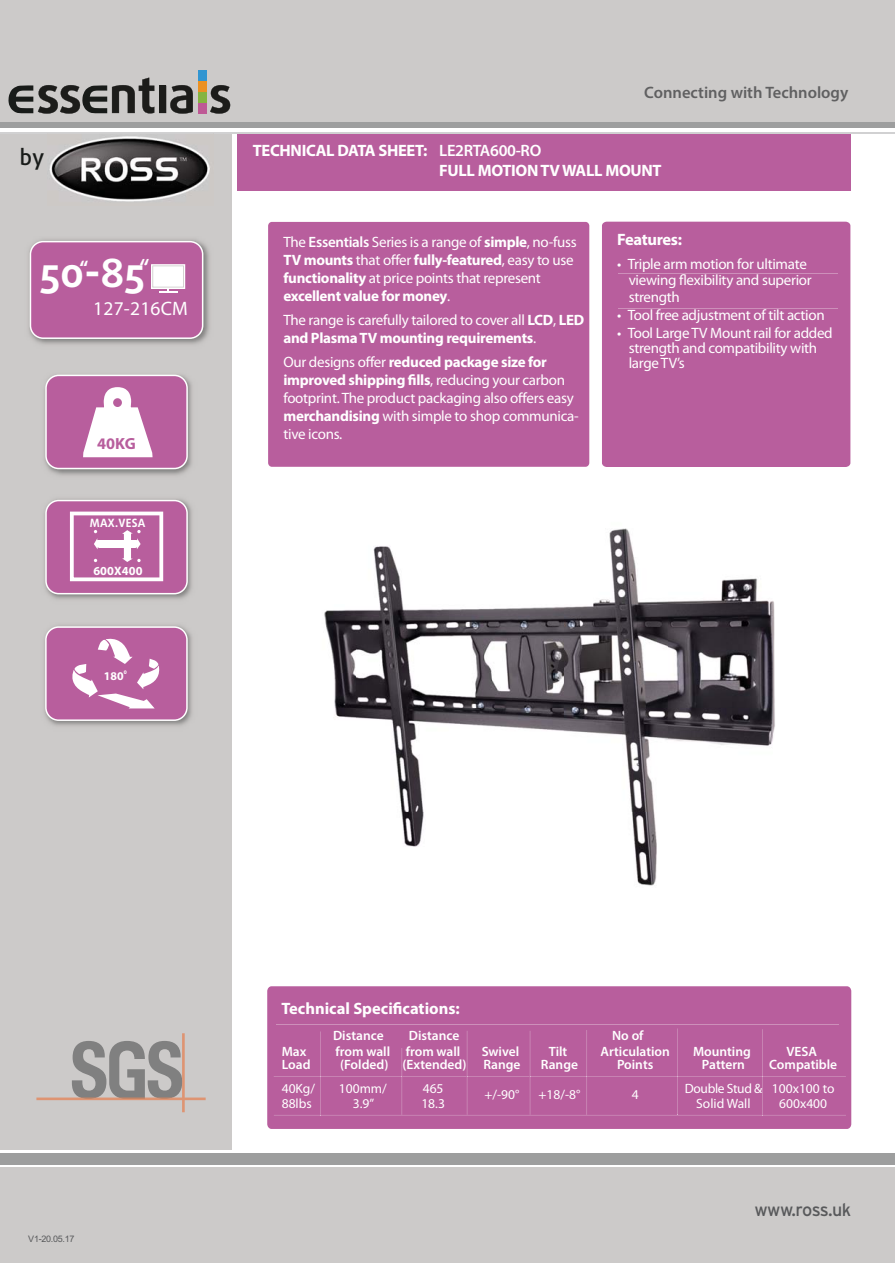
<style>
.page{position:relative;width:895px;height:1263px;background:#fff}
.page>*{position:absolute;margin:0;border:0;box-sizing:border-box;transform-origin:0 0}
.t1{font:700 40.2px "Daxline Pro";color:#fff}
.t2{font:500 21.9px "Daxline Pro";color:#181b19}
.t3{font:19.5px "Myriad Pro";letter-spacing:.01em;color:#fff}
.t4{font:700 19.5px "Myriad Pro";color:#fff}
.t5{font:700 19.2px "Daxline Pro";color:#fff}
.t6{font:18px "Interstate";letter-spacing:-.035em;color:#58595b}
.t7{font:700 16.5px/19.8px "Myriad Pro";letter-spacing:-.02em;color:#fff}
.t8{font:600 16.5px "Myriad Pro";color:#606061}
.t9{font:700 16.5px "Myriad Pro";color:#fff}
.t10{font:700 16.2px "Myriad Pro";color:#b85e9d}
.t11{font:15px/18px "Myriad Pro";letter-spacing:-.02em;color:#fff}
.t12{font:600 13.5px "Myriad Pro";color:#fff}
.t13{font:13.5px "Myriad Pro";color:#fff}
.t14{font:13.5px "Myriad Pro";letter-spacing:-.02em;color:#fff}
.t15{font:700 12.3px "Myriad Pro";letter-spacing:.01em;color:#fff}
.t16{font:700 11.85px "Myriad Pro";color:#fff}
.t17{font:700 11.4px "Daxline Pro";letter-spacing:.02em;color:#fff}
.t18{font:9px "Arial";letter-spacing:-.03em;color:#58595b}
.t19{font:700 5.4px "Myriad Pro";color:#fff}
.s1{font-weight:600}
.s2{font-weight:700}
</style>
<div class="page">
<div style="left:0;top:133px;width:232px;height:1017px;background:#cccac9"></div>
<div style="left:238px;top:134px;width:612px;height:57px;background:#b85e9d"></div>
<div style="left:0;top:0;width:894px;height:122px;background:#cccac9"></div>
<div style="left:0;top:1167px;width:894px;height:96px;background:#cccac9"></div>
<div style="left:0;top:122px;width:894px;height:6px;background:#9d9e9e"></div>
<div style="left:0;top:1153px;width:894px;height:11px;background:#9d9e9e"></div>
<hr style="left:0;top:132px;width:894px;height:2px;background:#d1d1d2">
<svg style="left:36px;top:1033px;width:169px;height:79px"></svg>
<img style="left:49px;top:136px;width:161px;height:66px">
<svg style="left:8px;top:77px;width:185px;height:37px"></svg>
<svg style="left:206px;top:73px;width:24px;height:41px"></svg>
<div style="left:198px;top:70px;width:8px;height:11px;background:#3195d1"></div>
<div style="left:198px;top:92px;width:8px;height:11px;background:#85b440"></div>
<div style="left:198px;top:81px;width:8px;height:11px;background:#eb9123"></div>
<div style="left:198px;top:103px;width:8px;height:11px;background:#be5995"></div>
<img style="left:44px;top:374px;width:148px;height:102px">
<svg style="left:45px;top:375px;width:143px;height:94px;background:#cc8cb9"></svg>
<img style="left:44px;top:498px;width:148px;height:102px">
<svg style="left:45px;top:500px;width:143px;height:94px;background:#c47aae"></svg>
<div style="left:602px;top:222px;width:248px;height:245px;background:#b85e9d"></div>
<div style="left:268px;top:222px;width:321px;height:245px;background:#b85e9d;border-radius:4px"></div>
<div style="left:267px;top:986px;width:584px;height:143px;background:#b85e9d;border-radius:5px"></div>
<hr style="left:320px;top:1077px;width:1px;height:38px;background:#cd8fba">
<hr style="left:320px;top:1031px;width:1px;height:45px;background:#cd8fba">
<hr style="left:401px;top:1077px;width:1px;height:38px;background:#cd8fba">
<hr style="left:466px;top:1077px;width:1px;height:38px;background:#cd8fba">
<hr style="left:466px;top:1031px;width:1px;height:45px;background:#cd8fba">
<hr style="left:529px;top:1077px;width:1px;height:38px;background:#cd8fba">
<hr style="left:529px;top:1031px;width:1px;height:45px;background:#cd8fba">
<hr style="left:586px;top:1077px;width:1px;height:38px;background:#cd8fba">
<hr style="left:586px;top:1030px;width:1px;height:46px;background:#cd8fba">
<hr style="left:676px;top:1077px;width:1px;height:38px;background:#cd8fba">
<hr style="left:676px;top:1028px;width:1px;height:48px;background:#cd8fba">
<hr style="left:761px;top:1077px;width:1px;height:38px;background:#cd8fba">
<hr style="left:761px;top:1029px;width:1px;height:47px;background:#cd8fba">
<hr style="left:762px;top:1076px;width:83px;height:1px;background:#cd8fba">
<hr style="left:677px;top:1076px;width:84px;height:1px;background:#cd8fba">
<hr style="left:587px;top:1076px;width:89px;height:1px;background:#cd8fba">
<hr style="left:530px;top:1076px;width:56px;height:1px;background:#cd8fba">
<hr style="left:467px;top:1076px;width:62px;height:1px;background:#cd8fba">
<hr style="left:402px;top:1076px;width:64px;height:1px;background:#cd8fba">
<hr style="left:321px;top:1076px;width:80px;height:1px;background:#cd8fba">
<hr style="left:274px;top:1076px;width:46px;height:1px;background:#cd8fba">
<svg style="left:401px;top:1048px;width:1px;height:29px"></svg>
<svg style="left:274px;top:1115px;width:571px;height:1px"></svg>
<hr style="left:276px;top:1024px;width:563px;height:1px;background:#cd8fba">
<hr style="left:618px;top:274px;width:219px;height:1px;background:#cd8fba">
<hr style="left:618px;top:308px;width:219px;height:1px;background:#cd8fba">
<img style="left:28px;top:239px;width:182px;height:106px">
<svg style="left:30px;top:241px;width:173px;height:98px;background:#be6da6"></svg>
<img style="left:44px;top:625px;width:148px;height:101px">
<svg style="left:45px;top:626px;width:143px;height:95px;background:#c379ac"></svg>
<img style="left:324px;top:528px;width:451px;height:358px">
<h2 class="t2" style="left:20px;top:145px;width:26px">by</h2>
<h1 class="t1" style="left:40px;top:250px;width:106px">50-85</h1>
<h3 class="t3" style="left:93px;top:301px;width:96px">127-216CM</h3>
<h3 class="t4" style="left:80px;top:260px;width:10px">“</h3>
<p class="t5" style="left:139px;top:256px;width:12px">“</p>
<p class="t10" style="left:97px;top:437px;width:40px">40KG</p>
<p class="t17" style="left:90px;top:517px;width:57px">MAX.VESA</p>
<p class="t15" style="left:93px;top:566px;width:51px">600X400</p>
<p class="t16" style="left:104px;top:671px;width:21px">180</p>
<p class="t19" style="left:124px;top:670px;width:5px">0</p>
<p class="t8" style="left:644px;top:86px;width:205px">Connecting with Technology</p>
<p class="t7" style="left:439px;top:143px;width:224px;text-indent:-186px">TECHNICAL DATA SHEET: <span class="s1">LE2RTA600-RO<br></span>FULL MOTION TV WALL MOUNT</p>
<p class="t11" style="left:283px;top:234px;width:295px">The <span class="s1">Essentials</span> Series is a range of <span class="s2">simple</span>, no-fuss <span class="s2">TV mounts</span> that offer <span class="s2">fully-featured</span>, easy to use <span class="s2">functionality</span> at price points that represent <span class="s2">excellent value for money</span>.</p>
<p class="t11" style="left:283px;top:312px;width:302px">The range is carefully tailored to cover all <span class="s2">LCD</span>, <span class="s2">LED and Plasma TV mounting requirements</span>.</p>
<p class="t11" style="left:283px;top:354px;width:296px">Our designs offer <span class="s2">reduced package size for improved shipping fills</span>, reducing your carbon footprint. The product packaging also offers easy <span class="s2">merchandising</span> with simple to shop communica&shy;tive icons.</p>
<p class="t7" style="left:617px;top:231px;width:66px">Features:</p>
<p class="t11" style="left:628px;top:257px;width:184px;line-height:16.5px;text-indent:-12px">• Triple arm motion for ultimate viewing flexibility and superior strength</p>
<p class="t11" style="left:617px;top:307px;width:209px">• Tool free adjustment of tilt action</p>
<p class="t11" style="left:628px;top:327px;width:205px;line-height:15px;text-indent:-12px">• Tool Large TV Mount rail for added strength and compatibility with large TV’s</p>
<p class="t18" style="left:28px;top:1233px;width:48px">V1-20.05.17</p>
<p class="t9" style="left:281px;top:1003px;width:180px">Technical Specifications:</p>
<p class="t12" style="left:333px;top:1030px;width:52px">Distance</p>
<p class="t12" style="left:408px;top:1030px;width:52px">Distance</p>
<p class="t12" style="left:612px;top:1030px;width:33px">No of</p>
<p class="t12" style="left:282px;top:1046px;width:26px">Max</p>
<p class="t12" style="left:335px;top:1046px;width:126px">from wall from wall</p>
<p class="t12" style="left:481px;top:1046px;width:39px">Swivel</p>
<p class="t12" style="left:548px;top:1046px;width:20px">Tilt</p>
<p class="t12" style="left:600px;top:1046px;width:71px">Articulation</p>
<p class="t12" style="left:692px;top:1046px;width:59px">Mounting</p>
<p class="t12" style="left:786px;top:1046px;width:32px">VESA</p>
<p class="t12" style="left:282px;top:1060px;width:30px">Load</p>
<p class="t12" style="left:340px;top:1060px;width:182px">(Folded) (Extended) Range</p>
<p class="t12" style="left:541px;top:1060px;width:39px">Range</p>
<p class="t12" style="left:617px;top:1060px;width:38px">Points</p>
<p class="t12" style="left:701px;top:1060px;width:44px">Pattern</p>
<p class="t12" style="left:769px;top:1060px;width:69px">Compatible</p>
<p class="t13" style="left:282px;top:1083px;width:35px">40Kg/</p>
<p class="t13" style="left:339px;top:1083px;width:49px">100mm/</p>
<p class="t13" style="left:422px;top:1083px;width:22px">465</p>
<p class="t14" style="left:684px;top:1083px;width:151px">Double Stud &amp; 100x100 to</p>
<p class="t13" style="left:484px;top:1089px;width:36px">+/-90°</p>
<p class="t13" style="left:538px;top:1089px;width:43px">+18/-8°</p>
<p class="t13" style="left:631px;top:1089px;width:8px">4</p>
<p class="t13" style="left:282px;top:1098px;width:32px">88lbs</p>
<p class="t13" style="left:352px;top:1098px;width:23px">3.9”</p>
<p class="t13" style="left:421px;top:1098px;width:25px">18.3</p>
<p class="t13" style="left:696px;top:1098px;width:56px">Solid Wall</p>
<p class="t13" style="left:779px;top:1098px;width:49px">600x400</p>
<p class="t6" style="left:754px;top:1199px;width:98px">www.ross.uk</p>
</div>
